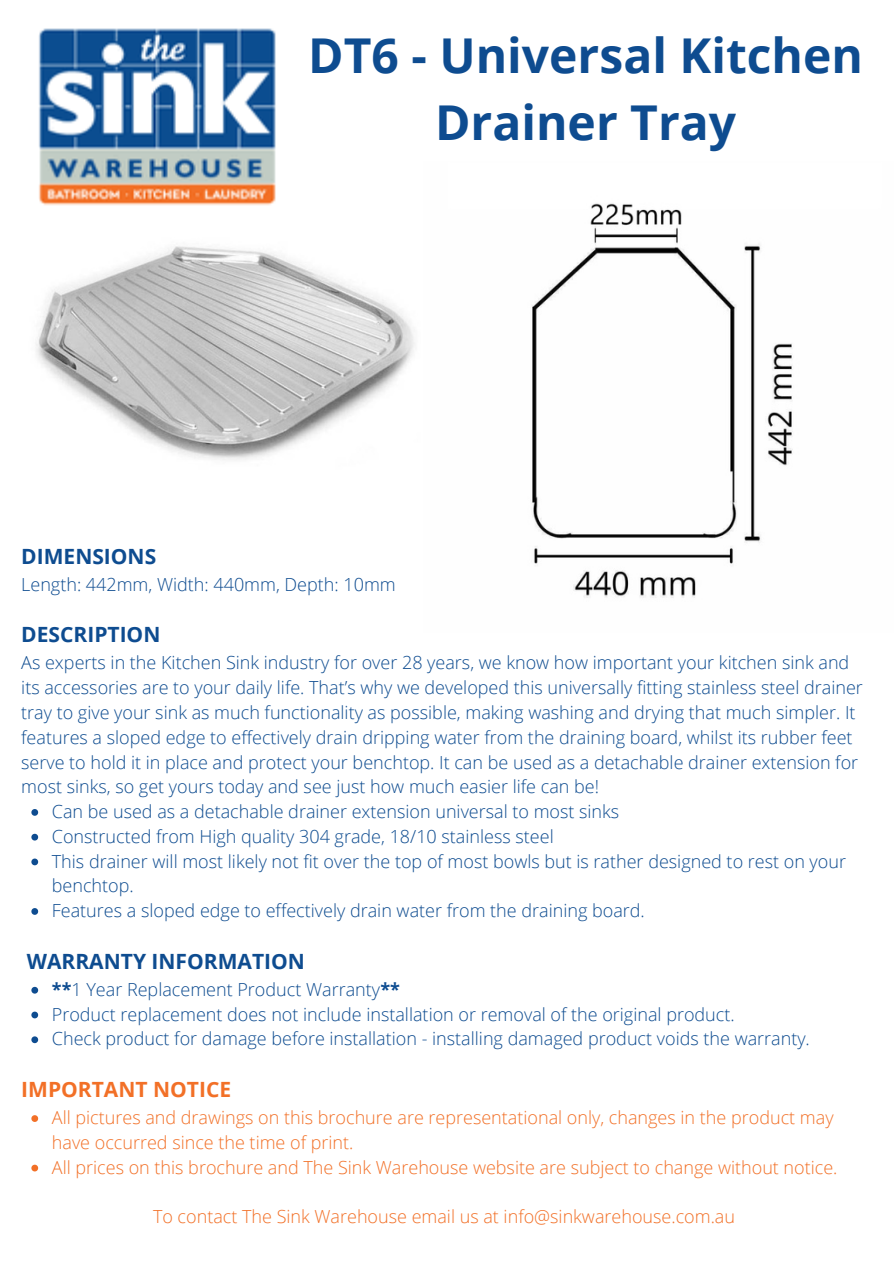
<style>
.page{position:relative;width:894px;height:1264px;background:#fff}
.page>*{position:absolute;margin:0;border:0;box-sizing:border-box;transform-origin:0 0}
.t1{font:700 48px/66.3px "Open Sans";color:#0e4c90;text-align:center}
.t2{font:700 21px "Open Sans";color:#0e4c90}
.t3{font:700 21px "Open Sans";color:#f27027}
.t4{font:300 18px/24.8px "Open Sans";color:#0e4c90}
.t5{font:300 18px/24.8px "Open Sans";color:#f27027}
.s1{font-weight:700}
</style>
<div class="page">
<img style="left:39px;top:28px;width:237px;height:178px">
<img style="left:36px;top:246px;width:379px;height:214px">
<img style="left:532px;top:203px;width:261px;height:395px">
<svg style="left:31px;top:809px;width:7px;height:6px"></svg>
<svg style="left:31px;top:833px;width:7px;height:7px"></svg>
<svg style="left:31px;top:858px;width:7px;height:7px"></svg>
<svg style="left:31px;top:908px;width:7px;height:6px"></svg>
<svg style="left:31px;top:986px;width:7px;height:7px"></svg>
<svg style="left:31px;top:1011px;width:7px;height:7px"></svg>
<svg style="left:31px;top:1036px;width:7px;height:7px"></svg>
<svg style="left:31px;top:1115px;width:7px;height:6px"></svg>
<svg style="left:31px;top:1164px;width:7px;height:7px"></svg>
<p class="t1" style="left:308px;top:21px;width:556px">DT6 - Universal Kitchen<br>Drainer Tray</p>
<p class="t2" style="left:21px;top:541px;width:136px">DIMENSIONS</p>
<p class="t4" style="left:21px;top:571px;width:376px">Length: 442mm, Width: 440mm, Depth: 10mm</p>
<p class="t2" style="left:21px;top:620px;width:141px">DESCRIPTION</p>
<p class="t4" style="left:21px;top:650px;width:842px">As experts in the Kitchen Sink industry for over 28 years, we know how important your kitchen sink and its accessories are to your daily life. That’s why we developed this universally fitting stainless steel drainer tray to give your sink as much functionality as possible, making washing and drying that much simpler. It features a sloped edge to effectively drain dripping water from the draining board, whilst its rubber feet serve to hold it in place and protect your benchtop. It can be used as a detachable drainer extension for most sinks, so get yours today and see just how much easier life can be!</p>
<p class="t4" style="left:52px;top:798px;width:568px">Can be used as a detachable drainer extension universal to most sinks</p>
<p class="t4" style="left:52px;top:823px;width:503px">Constructed from High quality 304 grade, 18/10 stainless steel</p>
<p class="t4" style="left:52px;top:848px;width:795px">This drainer will most likely not fit over the top of most bowls but is rather designed to rest on your benchtop.</p>
<p class="t4" style="left:52px;top:897px;width:594px">Features a sloped edge to effectively drain water from the draining board.</p>
<p class="t2" style="left:27px;top:946px;width:279px">WARRANTY INFORMATION</p>
<p class="t4" style="left:52px;top:976px;width:349px"><span class="s1">**</span>1 Year Replacement Product Warranty<span class="s1">**</span></p>
<p class="t4" style="left:52px;top:1001px;width:684px">Product replacement does not include installation or removal of the original product.</p>
<p class="t4" style="left:52px;top:1026px;width:759px">Check product for damage before installation - installing damaged product voids the warranty.</p>
<p class="t3" style="left:21px;top:1074px;width:211px">IMPORTANT NOTICE</p>
<p class="t5" style="left:52px;top:1104px;width:783px">All pictures and drawings on this brochure are representational only, changes in the product may have occurred since the time of print.</p>
<p class="t5" style="left:52px;top:1154px;width:787px">All prices on this brochure and The Sink Warehouse website are subject to change without notice.</p>
<p class="t5" style="left:153px;top:1203px;width:583px">To contact The Sink Warehouse email us at info@sinkwarehouse.com.au</p>
</div>
